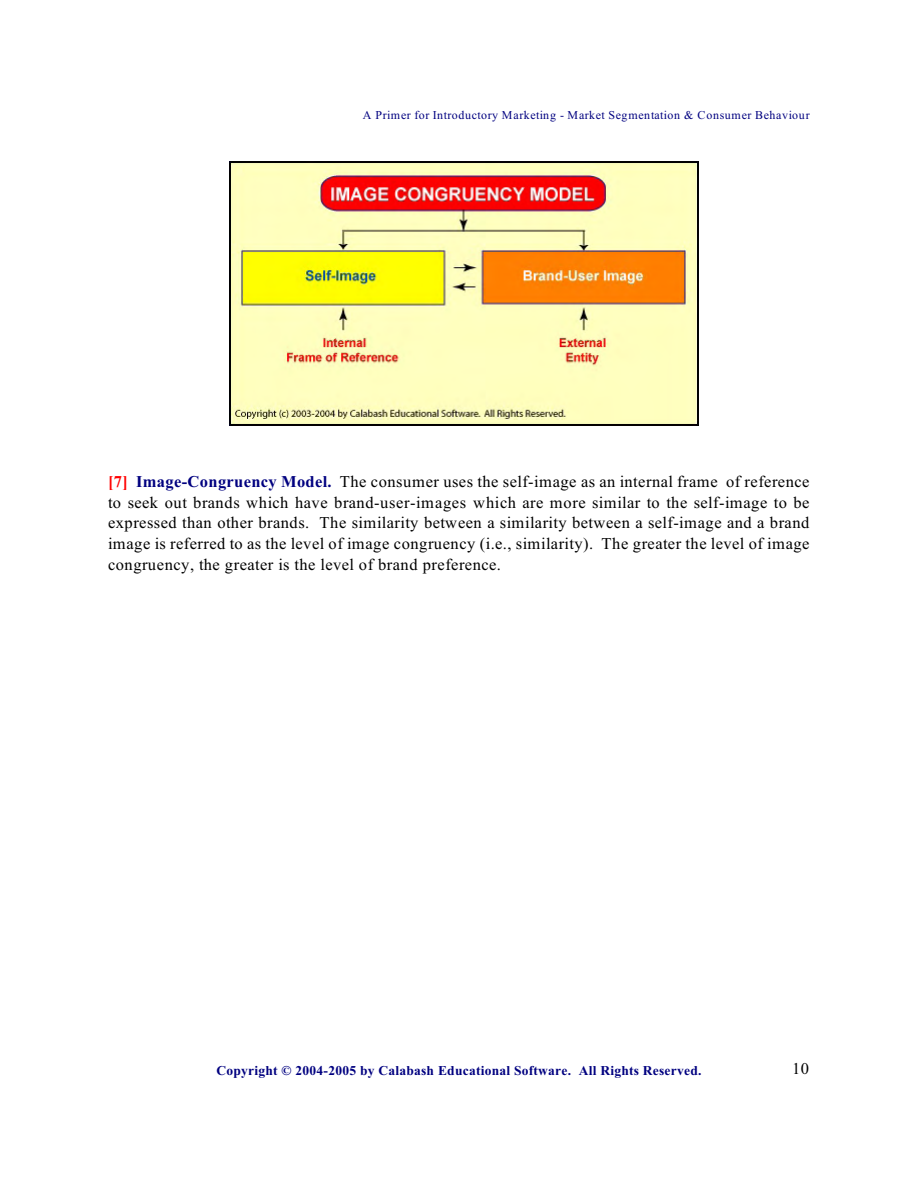
<style>
.page{position:relative;width:918px;height:1188px;background:#fff}
.page>*{position:absolute;margin:0;border:0;box-sizing:border-box;transform-origin:0 0}
.t1{font:16.5px/20.7px "Times New Roman";letter-spacing:.025em;color:#000;text-align:justify}
.t2{font:700 13.5px "Times New Roman";letter-spacing:.02em;color:#000080}
.t3{font:12px "Times New Roman";letter-spacing:.045em;color:#000080}
.s1{font-weight:700;color:#f00}
.s2{font-weight:700;color:#000080}
</style>
<div class="page">
<img style="left:230px;top:162px;width:469px;height:263px">
<p class="t3" style="left:363px;top:110px;width:448px">A Primer for Introductory Marketing - Market Segmentation &amp; Consumer Behaviour</p>
<p class="t1" style="left:108px;top:473px;width:703px"><span class="s1">[7]</span> <span class="s2">Image-Congruency Model.</span> The consumer uses the self-image as an internal frame of reference to seek out brands which have brand-user-images which are more similar to the self-image to be expressed than other brands. The similarity between a similarity between a self-image and a brand image is referred to as the level of image congruency (i.e., similarity). The greater the level of image congruency, the greater is the level of brand preference.</p>
<p class="t2" style="left:216px;top:1066px;width:487px">Copyright © 2004-2005 by Calabash Educational Software. All Rights Reserved.</p>
<p class="t1" style="left:792px;top:1059px;width:19px">10</p>
</div>
